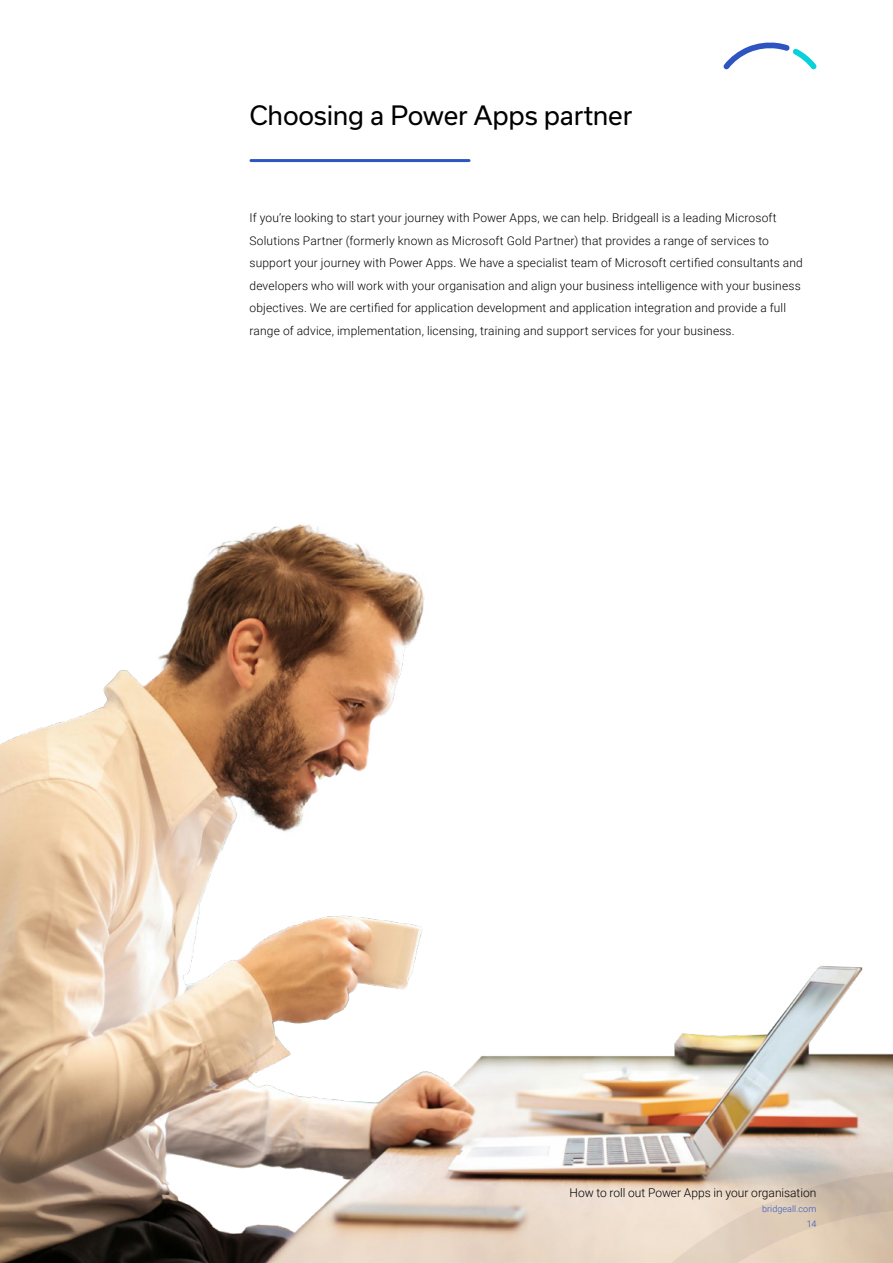
<style>
.page{position:relative;width:893px;height:1263px;background:#fff}
.page>*{position:absolute;margin:0;border:0;box-sizing:border-box;transform-origin:0 0}
.t1{font:25.5px "Usual";letter-spacing:-.01em;color:#000}
.t2{font:300 12px/22.5px "Roboto";letter-spacing:.01em;color:#000}
.t3{font:300 9px/15px "Roboto";letter-spacing:.01em;color:#2e55c3;text-align:right}
</style>
<div class="page">
<img style="left:0;top:524px;width:893px;height:739px">
<svg style="left:609px;top:1165px;width:284px;height:98px;background:#dac8b6"></svg>
<svg style="left:723px;top:42px;width:94px;height:27px"></svg>
<hr style="left:251px;top:159px;width:218px;height:3px;background:#2e55c3">
<h1 class="t1" style="left:249px;top:100px;width:384px">Choosing a Power Apps partner</h1>
<p class="t2" style="left:249px;top:206px;width:555px">If you’re looking to start your journey with Power Apps, we can help. Bridgeall is a leading Microsoft Solutions Partner (formerly known as Microsoft Gold Partner) that provides a range of services to support your journey with Power Apps. We have a specialist team of Microsoft certified consultants and developers who will work with your organisation and align your business intelligence with your business objectives. We are certified for application development and application integration and provide a full range of advice, implementation, licensing, training and support services for your business.</p>
<p class="t2" style="left:570px;top:1181px;width:248px">How to roll out Power Apps in your organisation</p>
<p class="t3" style="left:762px;top:1201px;width:56px">bridgeall.com<br>14</p>
</div>
